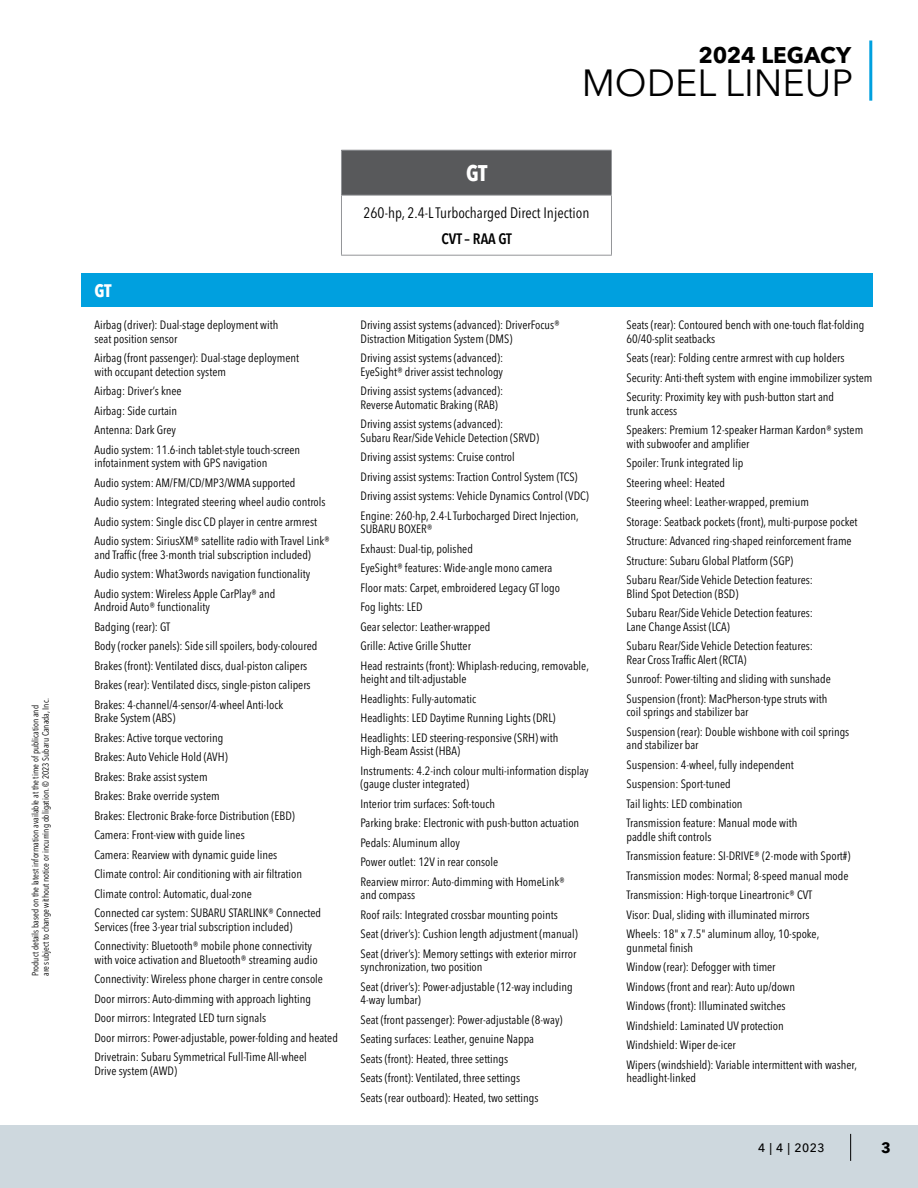
<style>
.page{position:relative;width:918px;height:1188px;background:#fff}
.page>*{position:absolute;margin:0;border:0;box-sizing:border-box;transform-origin:0 0}
.t1{font:37.5px "Avenir Next LT Pro";color:#000}
.t2{font:700 22.5px "Avenir Next LT Pro";letter-spacing:-.005em;color:#000}
.t3{font:700 condensed 22.5px "Avenir Next LT Pro";color:#fff}
.t4{font:700 condensed 18px "Avenir Next LT Pro";color:#fff}
.t5{font:condensed 15px "Avenir Next LT Pro";color:#000}
.t6{font:600 condensed 15px "Avenir Next LT Pro";color:#000}
.t7{font:700 15px "Avenir Next LT Pro";color:#000}
.t8{font:condensed 12px/19.5px "Avenir Next LT Pro";color:#000}
.t9{font:500 12px "Avenir Next LT Pro";color:#000}
.t10{font:condensed 9px/10.5px "Avenir Next LT Pro";color:#000}
</style>
<div class="page">
<div style="left:0;top:1125px;width:918px;height:63px;background:#ced8de"></div>
<svg style="left:850px;top:1134px;width:1px;height:27px"></svg>
<hr style="left:869px;top:40px;width:3px;height:61px;background:#00a0df">
<div style="left:81px;top:273px;width:791px;height:34px;background:#00a0df"></div>
<div style="left:341px;top:150px;width:270px;height:45px;background:#58595b"></div>
<hr style="left:341px;top:150px;width:271px;height:1px;background:#939598">
<hr style="left:341px;top:150px;width:1px;height:45px;background:#939598">
<hr style="left:611px;top:150px;width:1px;height:45px;background:#939598">
<hr style="left:341px;top:255px;width:271px;height:1px;background:#939598">
<hr style="left:341px;top:196px;width:1px;height:59px;background:#939598">
<hr style="left:341px;top:195px;width:271px;height:1px;background:#939598">
<hr style="left:611px;top:196px;width:1px;height:59px;background:#939598">
<p class="t10" style="left:30px;top:976px;width:279px;rotate:-90deg">Product details based on the latest information available at the time of publication and are subject to change without notice or incurring obligation. © 2023 Subaru Canada, Inc.</p>
<h2 class="t2" style="left:698px;top:42px;width:154px">2024 LEGACY</h2>
<h1 class="t1" style="left:582px;top:60px;width:273px">MODEL LINEUP</h1>
<h3 class="t4" style="left:94px;top:279px;width:19px">GT</h3>
<p class="t8" style="left:94px;top:318px;width:185px;line-height:13.5px">Airbag (driver): Dual-stage deployment with seat position sensor</p>
<p class="t8" style="left:94px;top:351px;width:206px;line-height:13.5px">Airbag (front passenger): Dual-stage deployment with occupant detection system</p>
<p class="t8" style="left:94px;top:381px;width:207px">Airbag: Driver’s knee<br>Airbag: Side curtain<br>Antenna: Dark Grey<br>Audio system: 11.6-inch tablet-style touch-screen</p>
<p class="t8" style="left:94px;top:453px;width:237px">infotainment system with GPS navigation<br>Audio system: AM/FM/CD/MP3/WMA supported<br>Audio system: Integrated steering wheel audio controls Audio system: Single disc CD player in centre armrest Audio system: SiriusXM® satellite radio with Travel Link®</p>
<p class="t8" style="left:94px;top:545px;width:218px;text-align:justify">and Traffic (free 3-month trial subscription included)<br>Audio system: What3words navigation functionality Audio system: Wireless Apple CarPlay® and</p>
<p class="t8" style="left:94px;top:597px;width:224px">Android Auto® functionality<br>Badging (rear): GT<br>Body (rocker panels): Side sill spoilers, body-coloured Brakes (front): Ventilated discs, dual-piston calipers Brakes (rear): Ventilated discs, single-piston calipers Brakes: 4-channel/4-sensor/4-wheel Anti-lock</p>
<p class="t8" style="left:94px;top:708px;width:228px">Brake System (ABS)<br>Brakes: Active torque vectoring<br>Brakes: Auto Vehicle Hold (AVH)<br>Brakes: Brake assist system<br>Brakes: Brake override system<br>Brakes: Electronic Brake-force Distribution (EBD)<br>Camera: Front-view with guide lines<br>Camera: Rearview with dynamic guide lines<br>Climate control: Air conditioning with air filtration Climate control: Automatic, dual-zone<br>Connected car system: SUBARU STARLINK® Connected</p>
<p class="t8" style="left:94px;top:917px;width:219px">Services (free 3-year trial subscription included)<br>Connectivity: Bluetooth® mobile phone connectivity</p>
<p class="t8" style="left:94px;top:950px;width:245px">with voice activation and Bluetooth® streaming audio Connectivity: Wireless phone charger in centre console Door mirrors: Auto-dimming with approach lighting<br>Door mirrors: Integrated LED turn signals<br>Door mirrors: Power-adjustable, power-folding and heated Drivetrain: Subaru Symmetrical Full-Time All-wheel</p>
<p class="t8" style="left:94px;top:1061px;width:84px">Drive system (AWD)</p>
<h2 class="t3" style="left:466px;top:159px;width:23px">GT</h2>
<p class="t5" style="left:364px;top:203px;width:227px">260-hp, 2.4-L Turbocharged Direct Injection</p>
<p class="t6" style="left:441px;top:230px;width:72px">CVT – RAA GT</p>
<p class="t8" style="left:361px;top:318px;width:201px;line-height:13.5px">Driving assist systems (advanced): DriverFocus®<br>Distraction Mitigation System (DMS)</p>
<p class="t8" style="left:361px;top:351px;width:144px;line-height:13.5px">Driving assist systems (advanced):<br>EyeSight® driver assist technology</p>
<p class="t8" style="left:361px;top:384px;width:144px;line-height:13.5px">Driving assist systems (advanced):<br>Reverse Automatic Braking (RAB)</p>
<p class="t8" style="left:361px;top:417px;width:180px;line-height:13.5px">Driving assist systems (advanced):<br>Subaru Rear/Side Vehicle Detection (SRVD)</p>
<p class="t8" style="left:361px;top:447px;width:230px">Driving assist systems: Cruise control<br>Driving assist systems: Traction Control System (TCS)<br>Driving assist systems: Vehicle Dynamics Control (VDC)<br>Engine: 260-hp, 2.4-L Turbocharged Direct Injection,</p>
<p class="t8" style="left:361px;top:519px;width:230px">SUBARU BOXER®<br>Exhaust: Dual-tip, polished<br>EyeSight® features: Wide-angle mono camera<br>Floor mats: Carpet, embroidered Legacy GT logo<br>Fog lights: LED<br>Gear selector: Leather-wrapped<br>Grille: Active Grille Shutter<br>Head restraints (front): Whiplash-reducing, removable,</p>
<p class="t8" style="left:361px;top:669px;width:199px">height and tilt-adjustable<br>Headlights: Fully-automatic<br>Headlights: LED Daytime Running Lights (DRL)<br>Headlights: LED steering-responsive (SRH) with</p>
<p class="t8" style="left:361px;top:741px;width:230px">High-Beam Assist (HBA)<br>Instruments: 4.2-inch colour multi-information display</p>
<p class="t8" style="left:361px;top:774px;width:220px">(gauge cluster integrated)<br>Interior trim surfaces: Soft-touch<br>Parking brake: Electronic with push-button actuation Pedals: Aluminum alloy<br>Power outlet: 12V in rear console<br>Rearview mirror: Auto-dimming with HomeLink®</p>
<p class="t8" style="left:361px;top:885px;width:219px">and compass<br>Roof rails: Integrated crossbar mounting points Seat (driver’s): Cushion length adjustment (manual)<br>Seat (driver’s): Memory settings with exterior mirror</p>
<p class="t8" style="left:361px;top:957px;width:214px">synchronization, two position<br>Seat (driver’s): Power-adjustable (12-way including</p>
<p class="t8" style="left:361px;top:990px;width:204px">4-way lumbar)<br>Seat (front passenger): Power-adjustable (8-way)<br>Seating surfaces: Leather, genuine Nappa<br>Seats (front): Heated, three settings<br>Seats (front): Ventilated, three settings<br>Seats (rear outboard): Heated, two settings</p>
<p class="t8" style="left:627px;top:318px;width:239px;line-height:13.5px">Seats (rear): Contoured bench with one-touch flat-folding<br>60/40-split seatbacks</p>
<p class="t8" style="left:627px;top:348px;width:247px">Seats (rear): Folding centre armrest with cup holders<br>Security: Anti-theft system with engine immobilizer system<br>Security: Proximity key with push-button start and</p>
<p class="t8" style="left:627px;top:401px;width:238px">trunk access<br>Speakers: Premium 12-speaker Harman Kardon® system</p>
<p class="t8" style="left:627px;top:434px;width:233px">with subwoofer and amplifier<br>Spoiler: Trunk integrated lip<br>Steering wheel: Heated<br>Steering wheel: Leather-wrapped, premium<br>Storage: Seatback pockets (front), multi-purpose pocket Structure: Advanced ring-shaped reinforcement frame Structure: Subaru Global Platform (SGP)<br>Subaru Rear/Side Vehicle Detection features:</p>
<p class="t8" style="left:627px;top:584px;width:188px">Blind Spot Detection (BSD)<br>Subaru Rear/Side Vehicle Detection features:</p>
<p class="t8" style="left:627px;top:617px;width:188px">Lane Change Assist (LCA)<br>Subaru Rear/Side Vehicle Detection features:</p>
<p class="t8" style="left:627px;top:650px;width:206px">Rear Cross Traffic Alert (RCTA)<br>Sunroof: Power-tilting and sliding with sunshade<br>Suspension (front): MacPherson-type struts with</p>
<p class="t8" style="left:627px;top:702px;width:224px">coil springs and stabilizer bar<br>Suspension (rear): Double wishbone with coil springs</p>
<p class="t8" style="left:627px;top:735px;width:172px">and stabilizer bar<br>Suspension: 4-wheel, fully independent<br>Suspension: Sport-tuned<br>Tail lights: LED combination<br>Transmission feature: Manual mode with</p>
<p class="t8" style="left:627px;top:827px;width:226px">paddle shift controls<br>Transmission feature: SI-DRIVE® (2-mode with Sport#)<br>Transmission modes: Normal; 8-speed manual mode Transmission: High-torque Lineartronic® CVT<br>Visor: Dual, sliding with illuminated mirrors<br>Wheels: 18" x 7.5" aluminum alloy, 10-spoke,</p>
<p class="t8" style="left:627px;top:938px;width:232px">gunmetal finish<br>Window (rear): Defogger with timer<br>Windows (front and rear): Auto up/down<br>Windows (front): Illuminated switches<br>Windshield: Laminated UV protection<br>Windshield: Wiper de-icer<br>Wipers (windshield): Variable intermittent with washer,</p>
<p class="t8" style="left:627px;top:1068px;width:71px">headlight-linked</p>
<p class="t9" style="left:758px;top:1141px;width:68px">4 | 4 | 2023</p>
<p class="t7" style="left:881px;top:1139px;width:11px">3</p>
</div>
